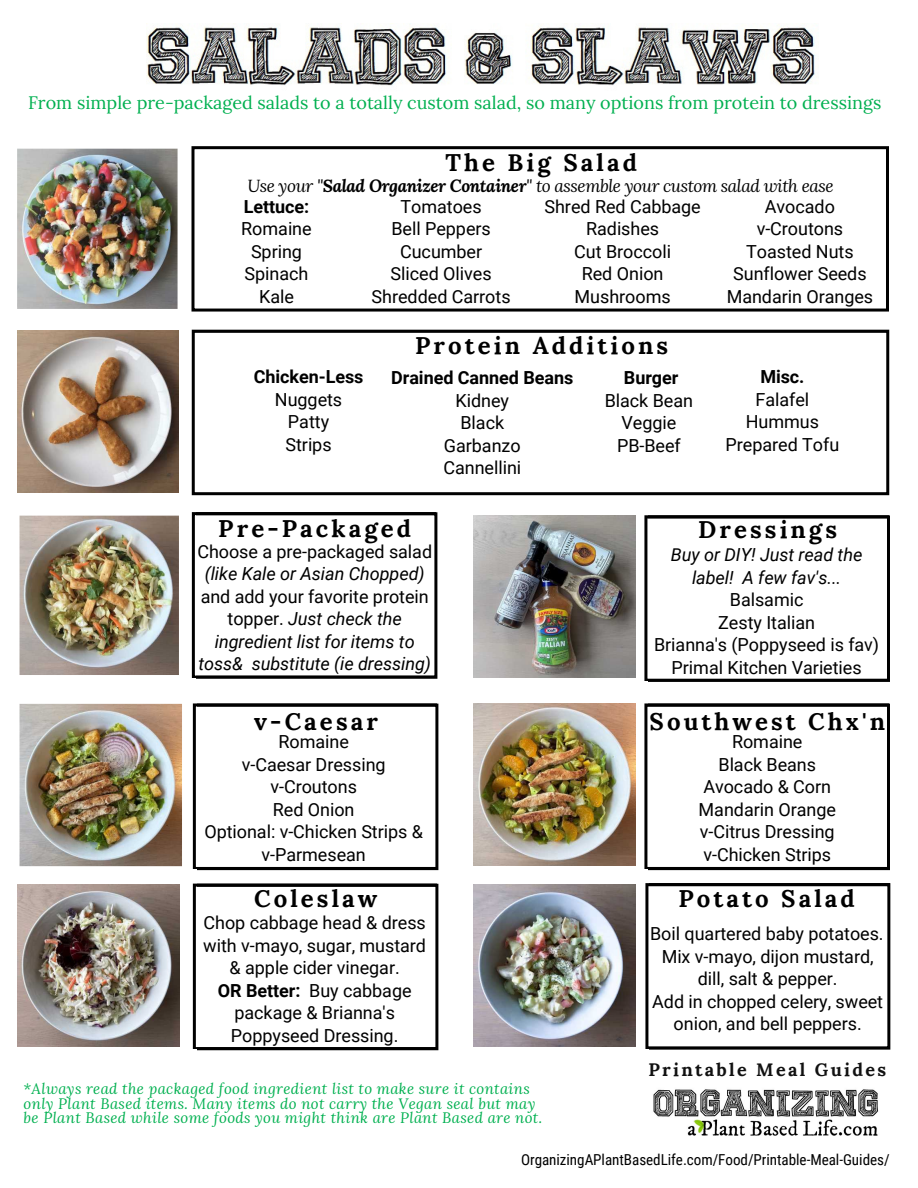
<style>
.page{position:relative;width:918px;height:1188px;background:#fff}
.page>*{position:absolute;margin:0;border:0;box-sizing:border-box;transform-origin:0 0}
.t1{font:700 24px "Lora";letter-spacing:.13em;color:#000}
.t2{font:18px/22.5px "Roboto";color:#000;text-align:center}
.t3{font:italic 18px/22.5px "Roboto";color:#000;text-align:center}
.t4{font:18px "Lora";color:#00b050}
.t5{font:700 18px "Roboto";letter-spacing:-.005em;color:#000}
.t6{font:700 18px "Lora";letter-spacing:.13em;color:#111}
.t7{font:italic 17.25px "Lora";letter-spacing:-.025em;color:#000}
.t8{font:15.15px "Roboto Condensed";letter-spacing:-.005em;color:#000}
.t9{font:italic 15px/14.7px "Lora";letter-spacing:.025em;color:#00b050}
.s1{font-weight:700}
.s2{font-style:normal}
</style>
<div class="page">
<img style="left:19px;top:703px;width:163px;height:164px">
<img style="left:19px;top:515px;width:160px;height:160px">
<img style="left:17px;top:885px;width:162px;height:162px">
<img style="left:17px;top:331px;width:162px;height:161px">
<img style="left:17px;top:148px;width:161px;height:161px">
<svg style="left:645px;top:883px;width:245px;height:167px"></svg>
<img style="left:653px;top:1089px;width:226px;height:47px">
<svg style="left:193px;top:884px;width:245px;height:166px"></svg>
<img style="left:473px;top:884px;width:162px;height:162px">
<svg style="left:193px;top:703px;width:245px;height:167px"></svg>
<img style="left:473px;top:703px;width:162px;height:162px">
<svg style="left:644px;top:703px;width:246px;height:167px"></svg>
<img style="left:473px;top:515px;width:162px;height:162px">
<svg style="left:644px;top:515px;width:246px;height:167px"></svg>
<svg style="left:192px;top:512px;width:245px;height:167px"></svg>
<div style="left:191px;top:146px;width:698px;height:166px;border:3px solid #000"></div>
<div style="left:192px;top:330px;width:697px;height:165px;border:3px solid #000"></div>
<img style="left:147px;top:23px;width:669px;height:63px">
<p class="t4" style="left:28px;top:91px;width:855px">From simple pre-packaged salads to a totally custom salad, so many options from protein to dressings</p>
<h1 class="t1" style="left:446px;top:147px;width:193px">The Big Salad</h1>
<p class="t2" style="left:372px;top:195px;width:140px">Tomatoes<br>Bell Peppers<br>Cucumber<br>Sliced Olives<br>Shredded Carrots</p>
<p class="t2" style="left:544px;top:195px;width:158px">Shred Red Cabbage<br>Radishes<br>Cut Broccoli<br>Red Onion<br>Mushrooms</p>
<p class="t2" style="left:727px;top:195px;width:148px">Avocado v-Croutons<br>Toasted Nuts<br>Sunflower Seeds<br>Mandarin Oranges</p>
<h1 class="t1" style="left:415px;top:329px;width:254px">Protein Additions</h1>
<p class="t7" style="left:247px;top:175px;width:588px">Use your "<span class="s1">Salad Organizer Container</span>" to assemble your custom salad with ease</p>
<p class="t5" style="left:244px;top:196px;width:67px">Lettuce:</p>
<p class="t2" style="left:241px;top:218px;width:72px">Romaine<br>Spring<br>Spinach<br>Kale</p>
<p class="t5" style="left:254px;top:367px;width:111px">Chicken-Less</p>
<p class="t2" style="left:275px;top:388px;width:69px">Nuggets<br>Patty<br>Strips</p>
<p class="t5" style="left:391px;top:367px;width:184px">Drained Canned Beans</p>
<p class="t2" style="left:443px;top:389px;width:79px">Kidney<br>Black<br>Garbanzo<br>Cannellini</p>
<h1 class="t1" style="left:218px;top:513px;width:194px">Pre-Packaged</h1>
<p class="t2" style="left:197px;top:540px;width:236px">Choose a pre-packaged salad</p>
<p class="t3" style="left:205px;top:563px;width:222px">(like Kale or Asian Chopped)</p>
<p class="t3" style="left:198px;top:585px;width:234px"><span class="s2">and add your favorite protein topper.</span> Just check the ingredient list for items to toss&amp; substitute (ie dressing)</p>
<h1 class="t1" style="left:254px;top:706px;width:125px">v-Caesar</h1>
<p class="t2" style="left:204px;top:731px;width:220px">Romaine<br>v-Caesar Dressing v-Croutons<br>Red Onion<br>Optional: v-Chicken Strips &amp; v-Parmesean</p>
<h1 class="t1" style="left:254px;top:883px;width:125px">Coleslaw</h1>
<p class="t2" style="left:203px;top:912px;width:224px">Chop cabbage head &amp; dress with v-mayo, sugar, mustard &amp; apple cider vinegar.<br><span class="s1">OR Better:</span> Buy cabbage package &amp; Brianna's<br>Poppyseed Dressing.</p>
<p class="t9" style="left:24px;top:1081px;width:520px">*Always read the packaged food ingredient list to make sure it contains only Plant Based items. Many items do not carry the Vegan seal but may be Plant Based while some foods you might think are Plant Based are not.</p>
<p class="t5" style="left:624px;top:367px;width:56px">Burger</p>
<p class="t2" style="left:605px;top:389px;width:90px">Black Bean<br>Veggie<br>PB-Beef</p>
<p class="t5" style="left:760px;top:367px;width:46px">Misc.</p>
<p class="t2" style="left:726px;top:388px;width:115px">Falafel<br>Hummus<br>Prepared Tofu</p>
<h1 class="t1" style="left:698px;top:514px;width:140px">Dressings</h1>
<p class="t3" style="left:671px;top:544px;width:193px">Buy or DIY! Just read the label! A few fav's...</p>
<p class="t2" style="left:654px;top:589px;width:227px">Balsamic<br>Zesty Italian<br>Brianna's (Poppyseed is fav)<br>Primal Kitchen Varieties</p>
<h1 class="t1" style="left:650px;top:706px;width:237px">Southwest Chx'n</h1>
<p class="t2" style="left:699px;top:731px;width:139px">Romaine<br>Black Beans<br>Avocado &amp; Corn<br>Mandarin Orange v-Citrus Dressing v-Chicken Strips</p>
<h1 class="t1" style="left:678px;top:883px;width:178px">Potato Salad</h1>
<p class="t2" style="left:650px;top:923px;width:235px">Boil quartered baby potatoes.<br>Mix v-mayo, dijon mustard, dill, salt &amp; pepper.<br>Add in chopped celery, sweet onion, and bell peppers.</p>
<p class="t6" style="left:648px;top:1058px;width:239px">Printable Meal Guides</p>
<p class="t8" style="left:521px;top:1151px;width:370px">OrganizingAPlantBasedLife.com/Food/Printable-Meal-Guides/</p>
</div>
